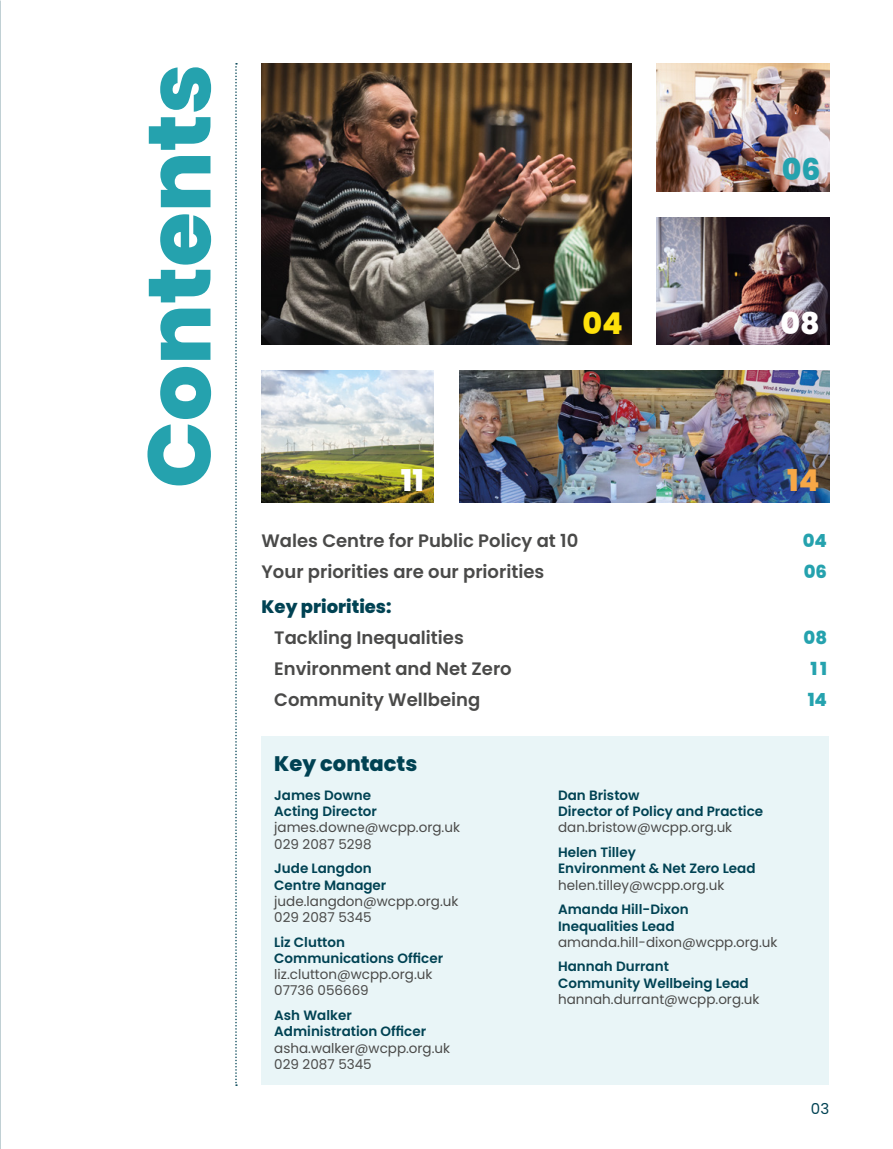
<style>
.page{position:relative;width:893px;height:1149px;background:#fff}
.page>*{position:absolute;margin:0;border:0;box-sizing:border-box;transform-origin:0 0}
.t1{font:800 88.5px "Poppins";color:#25a2ae}
.t2{font:800 30px "Poppins";color:#fff}
.t3{font:800 30px "Poppins";color:#f7a746}
.t4{font:800 30px "Poppins";color:#25a2ae}
.t5{font:800 30px "Poppins";color:#fee10b}
.t6{font:800 21px "Poppins";color:#004253}
.t7{font:600 18px "Poppins";color:#4a4a49}
.t8{font:800 18px "Poppins";color:#004253}
.t9{font:800 18px "Poppins";color:#25a2ae}
.t10{font:15px "Poppins";color:#004253}
.t11{font:600 13.5px/16.2px "Poppins";color:#004253}
.t12{font:13.5px/16.2px "Poppins";color:#4a4a49}
</style>
<div class="page">
<img style="left:261px;top:64px;width:370px;height:280px">
<img style="left:459px;top:370px;width:370px;height:132px">
<svg style="left:235px;top:63px;width:2px;height:1022px"></svg>
<img style="left:261px;top:370px;width:173px;height:132px">
<img style="left:657px;top:64px;width:172px;height:127px">
<img style="left:657px;top:217px;width:172px;height:127px">
<div style="left:261px;top:736px;width:568px;height:348px;background:#e9f5f7"></div>
<h1 class="t1" style="left:128px;top:488px;width:426px;rotate:-90deg">Contents</h1>
<h2 class="t5" style="left:582px;top:305px;width:42px">04</h2>
<h2 class="t4" style="left:782px;top:152px;width:40px">06</h2>
<h2 class="t2" style="left:780px;top:305px;width:41px">08</h2>
<h2 class="t2" style="left:401px;top:463px;width:25px">11</h2>
<h2 class="t3" style="left:787px;top:463px;width:34px">14</h2>
<h3 class="t7" style="left:261px;top:529px;width:318px">Wales Centre for Public Policy at 10</h3>
<h3 class="t9" style="left:803px;top:529px;width:26px">04</h3>
<h3 class="t7" style="left:261px;top:560px;width:284px">Your priorities are our priorities</h3>
<h3 class="t9" style="left:804px;top:560px;width:25px">06</h3>
<h3 class="t8" style="left:261px;top:596px;width:132px">Key priorities:</h3>
<h3 class="t7" style="left:274px;top:627px;width:191px">Tackling Inequalities</h3>
<h3 class="t9" style="left:803px;top:627px;width:25px">08</h3>
<h3 class="t7" style="left:274px;top:658px;width:239px">Environment and Net Zero</h3>
<h3 class="t9" style="left:811px;top:658px;width:18px">11</h3>
<h3 class="t7" style="left:274px;top:689px;width:207px">Community Wellbeing</h3>
<h3 class="t9" style="left:808px;top:689px;width:21px">14</h3>
<h3 class="t6" style="left:274px;top:751px;width:145px">Key contacts</h3>
<p class="t11" style="left:274px;top:787px;width:104px">James Downe<br>Acting Director</p>
<p class="t12" style="left:274px;top:819px;width:187px">james.downe@wcpp.org.uk<br>029 2087 5298</p>
<p class="t11" style="left:274px;top:860px;width:114px">Jude Langdon<br>Centre Manager</p>
<p class="t12" style="left:274px;top:892px;width:186px">jude.langdon@wcpp.org.uk<br>029 2087 5345</p>
<p class="t11" style="left:274px;top:933px;width:170px">Liz Clutton<br>Communications Officer</p>
<p class="t12" style="left:274px;top:966px;width:160px">liz.clutton@wcpp.org.uk<br>07736 056669</p>
<p class="t11" style="left:274px;top:1007px;width:153px">Ash Walker<br>Administration Officer</p>
<p class="t12" style="left:274px;top:1039px;width:177px">asha.walker@wcpp.org.uk<br>029 2087 5345</p>
<p class="t11" style="left:558px;top:787px;width:207px">Dan Bristow<br>Director of Policy and Practice</p>
<p class="t12" style="left:558px;top:819px;width:176px">dan.bristow@wcpp.org.uk</p>
<p class="t11" style="left:558px;top:844px;width:199px">Helen Tilley<br>Environment &amp; Net Zero Lead</p>
<p class="t12" style="left:558px;top:876px;width:168px">helen.tilley@wcpp.org.uk</p>
<p class="t11" style="left:558px;top:901px;width:132px">Amanda Hill-Dixon<br>Inequalities Lead</p>
<p class="t12" style="left:558px;top:933px;width:221px">amanda.hill-dixon@wcpp.org.uk</p>
<p class="t11" style="left:558px;top:958px;width:192px">Hannah Durrant<br>Community Wellbeing Lead</p>
<p class="t12" style="left:558px;top:990px;width:203px">hannah.durrant@wcpp.org.uk</p>
<p class="t10" style="left:811px;top:1099px;width:20px">03</p>
</div>
